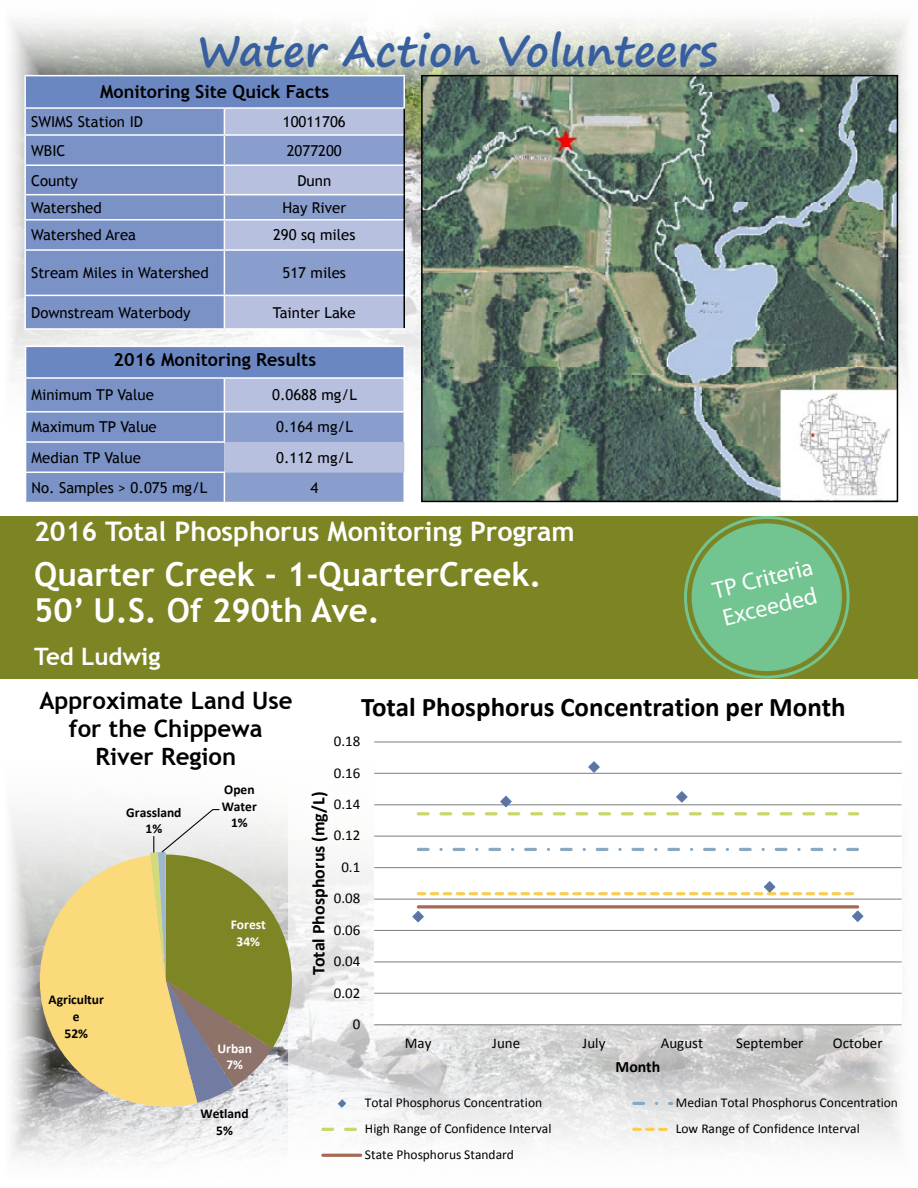
<style>
.page{position:relative;width:918px;height:1188px;background:#fff}
.page>*{position:absolute;margin:0;border:0;box-sizing:border-box;transform-origin:0 0}
.t1{font:700 42px "Segoe Print";color:#375f9f}
.t2{font:700 33px/36px "Trebuchet MS";color:#fff}
.t3{font:700 27px "Trebuchet MS";color:#fff}
.t4{font:700 27px "Calibri";color:#000}
.t5{font:700 24px/27.9px "Trebuchet MS";color:#000;text-align:center}
.t6{font:24px/28.8px "Myriad Pro";color:#fff}
.t7{font:700 24px "Trebuchet MS";color:#fff}
.t8{font:700 18px "Trebuchet MS";color:#000}
.t9{font:700 18px "Calibri";color:#000}
.t10{font:700 15.9px "Calibri";color:#000}
.t11{font:15px "Trebuchet MS";color:#000}
.t12{font:15px "Calibri";letter-spacing:.005em;color:#000}
.t13{font:13.5px "Calibri";color:#000}
.t14{font:700 13.5px/16.5px "Calibri";color:#000;text-align:center}
.t15{font:700 13.5px/16.5px "Calibri";color:#fff;text-align:center}
</style>
<div class="page">
<img style="left:11px;top:19px;width:896px;height:429px">
<img style="left:11px;top:811px;width:278px;height:349px">
<div style="left:0;top:516px;width:918px;height:163px;background:#7c8423"></div>
<div style="left:26px;top:346px;width:378px;height:32px;background:#6b87c1"></div>
<hr style="left:25px;top:346px;width:199px;height:1px;background:#fff">
<hr style="left:25px;top:347px;width:1px;height:30px;background:#fff">
<hr style="left:224px;top:346px;width:181px;height:1px;background:#fff">
<hr style="left:404px;top:347px;width:1px;height:30px;background:#fff">
<hr style="left:25px;top:377px;width:199px;height:2px;background:#fff">
<hr style="left:224px;top:377px;width:181px;height:2px;background:#fff">
<svg style="left:25px;top:378px;width:380px;height:125px"></svg>
<hr style="left:25px;top:502px;width:199px;height:1px;background:#fff">
<img style="left:424px;top:78px;width:471px;height:421px">
<div style="left:421px;top:75px;width:477px;height:427px;border:2px solid #000"></div>
<div style="left:25px;top:76px;width:379px;height:32px;background:#6b87c1"></div>
<div style="left:26px;top:109px;width:198px;height:219px;background:#7b92c7"></div>
<hr style="left:24px;top:75px;width:200px;height:1px;background:#fff">
<hr style="left:24px;top:76px;width:2px;height:31px;background:#fff">
<hr style="left:224px;top:75px;width:181px;height:1px;background:#fff">
<hr style="left:404px;top:76px;width:1px;height:31px;background:#fff">
<hr style="left:24px;top:107px;width:200px;height:2px;background:#fff">
<hr style="left:224px;top:107px;width:181px;height:2px;background:#fff">
<hr style="left:24px;top:109px;width:2px;height:25px;background:#fff">
<hr style="left:24px;top:136px;width:2px;height:28px;background:#fff">
<hr style="left:24px;top:166px;width:2px;height:28px;background:#fff">
<hr style="left:24px;top:195px;width:2px;height:24px;background:#fff">
<hr style="left:24px;top:251px;width:2px;height:44px;background:#fff">
<hr style="left:24px;top:296px;width:2px;height:32px;background:#fff">
<hr style="left:24px;top:134px;width:200px;height:2px;background:#fff">
<hr style="left:24px;top:164px;width:200px;height:2px;background:#fff">
<hr style="left:24px;top:194px;width:200px;height:1px;background:#fff">
<hr style="left:24px;top:295px;width:200px;height:1px;background:#fff">
<hr style="left:24px;top:328px;width:200px;height:2px;background:#fff">
<hr style="left:24px;top:221px;width:2px;height:28px;background:#fff">
<hr style="left:24px;top:219px;width:200px;height:2px;background:#fff">
<hr style="left:24px;top:249px;width:200px;height:2px;background:#fff">
<svg style="left:224px;top:108px;width:181px;height:220px"></svg>
<hr style="left:224px;top:219px;width:179px;height:2px;background:#fff">
<hr style="left:404px;top:220px;width:1px;height:30px;background:#000">
<hr style="left:224px;top:251px;width:1px;height:44px;background:#fff">
<hr style="left:224px;top:249px;width:179px;height:2px;background:#fff">
<hr style="left:404px;top:250px;width:1px;height:45px;background:#000">
<hr style="left:224px;top:296px;width:1px;height:32px;background:#fff">
<hr style="left:224px;top:295px;width:179px;height:1px;background:#fff">
<hr style="left:404px;top:295px;width:1px;height:33px;background:#000">
<hr style="left:224px;top:328px;width:181px;height:2px;background:#fff">
<div style="left:289px;top:679px;width:629px;height:499px;background:#fff;opacity:.63"></div>
<div style="left:374px;top:742px;width:528px;height:283px;background:#fff"></div>
<hr style="left:374px;top:993px;width:528px;height:1px;background:#868686">
<hr style="left:374px;top:961px;width:528px;height:1px;background:#868686">
<hr style="left:374px;top:930px;width:528px;height:1px;background:#868686">
<hr style="left:374px;top:899px;width:528px;height:1px;background:#868686">
<hr style="left:374px;top:867px;width:528px;height:1px;background:#868686">
<hr style="left:374px;top:836px;width:528px;height:1px;background:#868686">
<hr style="left:374px;top:804px;width:528px;height:1px;background:#868686">
<hr style="left:374px;top:773px;width:528px;height:1px;background:#868686">
<hr style="left:374px;top:741px;width:528px;height:2px;background:#868686">
<hr style="left:374px;top:1024px;width:528px;height:1px;background:#868686">
<svg style="left:418px;top:848px;width:440px;height:3px"></svg>
<hr style="left:418px;top:905px;width:440px;height:3px;background:#a66954">
<svg style="left:412px;top:911px;width:12px;height:12px"></svg>
<svg style="left:587px;top:761px;width:14px;height:13px"></svg>
<svg style="left:418px;top:791px;width:440px;height:24px"></svg>
<svg style="left:418px;top:881px;width:436px;height:14px"></svg>
<svg style="left:852px;top:910px;width:12px;height:12px"></svg>
<svg style="left:337px;top:1098px;width:10px;height:11px"></svg>
<svg style="left:634px;top:1102px;width:38px;height:3px"></svg>
<svg style="left:323px;top:1128px;width:38px;height:3px"></svg>
<svg style="left:634px;top:1128px;width:38px;height:3px"></svg>
<hr style="left:323px;top:1154px;width:38px;height:3px;background:#a66954">
<svg style="left:40px;top:809px;width:252px;height:298px"></svg>
<div style="left:684px;top:516px;width:166px;height:163px;border:3px solid #72c491;border-radius:50%"></div>
<div style="left:692px;top:524px;width:149px;height:146px;background:#72c491;border-radius:50%"></div>
<h1 class="t1" style="left:197px;top:13px;width:522px">Water Action Volunteers</h1>
<p class="t8" style="left:100px;top:81px;width:231px">Monitoring Site Quick Facts</p>
<p class="t11" style="left:31px;top:113px;width:113px">SWIMS Station ID</p>
<p class="t11" style="left:283px;top:113px;width:64px">10011706</p>
<p class="t11" style="left:31px;top:142px;width:36px">WBIC</p>
<p class="t11" style="left:287px;top:142px;width:57px">2077200</p>
<p class="t11" style="left:31px;top:171px;width:48px">County</p>
<p class="t11" style="left:297px;top:171px;width:35px">Dunn</p>
<p class="t11" style="left:31px;top:199px;width:72px">Watershed</p>
<p class="t11" style="left:282px;top:199px;width:65px">Hay River</p>
<p class="t11" style="left:31px;top:226px;width:107px">Watershed Area</p>
<p class="t11" style="left:273px;top:226px;width:84px">290 sq miles</p>
<p class="t11" style="left:31px;top:264px;width:179px">Stream Miles in Watershed</p>
<p class="t11" style="left:283px;top:264px;width:65px">517 miles</p>
<p class="t11" style="left:31px;top:304px;width:161px">Downstream Waterbody</p>
<p class="t11" style="left:273px;top:304px;width:84px">Tainter Lake</p>
<p class="t8" style="left:114px;top:348px;width:204px">2016 Monitoring Results</p>
<p class="t11" style="left:32px;top:386px;width:124px">Minimum TP Value</p>
<p class="t11" style="left:272px;top:386px;width:86px">0.0688 mg/L</p>
<p class="t11" style="left:32px;top:418px;width:127px">Maximum TP Value</p>
<p class="t11" style="left:276px;top:418px;width:78px">0.164 mg/L</p>
<p class="t11" style="left:32px;top:449px;width:111px">Median TP Value</p>
<p class="t11" style="left:276px;top:449px;width:78px">0.112 mg/L</p>
<p class="t11" style="left:32px;top:479px;width:177px">No. Samples &gt; 0.075 mg/L</p>
<p class="t11" style="left:310px;top:479px;width:9px">4</p>
<h3 class="t3" style="left:34px;top:515px;width:542px">2016 Total Phosphorus Monitoring Program</h3>
<h2 class="t2" style="left:34px;top:557px;width:509px">Quarter Creek - 1-QuarterCreek.<br>50’ U.S. Of 290th Ave.</h2>
<h3 class="t7" style="left:34px;top:642px;width:128px">Ted Ludwig</h3>
<h3 class="t6" style="left:710px;top:576px;width:104px;rotate:-14deg">TP Criteria<br>Exceeded</h3>
<h3 class="t5" style="left:39px;top:687px;width:254px">Approximate Land Use for the Chippewa<br>River Region</h3>
<p class="t14" style="left:126px;top:804px;width:57px">Grassland<br>1%</p>
<p class="t14" style="left:222px;top:781px;width:37px">Open<br>Water<br>1%</p>
<p class="t14" style="left:49px;top:992px;width:57px">Agricultur e<br>52%</p>
<p class="t15" style="left:231px;top:916px;width:37px">Forest<br>34%</p>
<p class="t15" style="left:217px;top:1040px;width:36px">Urban<br>7%</p>
<p class="t14" style="left:201px;top:1105px;width:50px">Wetland<br>5%</p>
<h3 class="t4" style="left:361px;top:690px;width:486px">Total Phosphorus Concentration per Month</h3>
<p class="t12" style="left:334px;top:732px;width:28px">0.18</p>
<p class="t12" style="left:334px;top:763px;width:28px">0.16</p>
<p class="t9" style="left:307px;top:975px;width:184px;rotate:-90deg">Total Phosphorus (mg/L)</p>
<p class="t12" style="left:334px;top:794px;width:28px">0.14</p>
<p class="t12" style="left:334px;top:826px;width:28px">0.12</p>
<p class="t12" style="left:341px;top:857px;width:20px">0.1</p>
<p class="t12" style="left:334px;top:889px;width:28px">0.08</p>
<p class="t12" style="left:334px;top:920px;width:28px">0.06</p>
<p class="t12" style="left:334px;top:952px;width:28px">0.04</p>
<p class="t12" style="left:334px;top:983px;width:28px">0.02</p>
<p class="t12" style="left:353px;top:1015px;width:9px">0</p>
<p class="t12" style="left:405px;top:1034px;width:28px">May</p>
<p class="t12" style="left:492px;top:1034px;width:29px">June</p>
<p class="t12" style="left:583px;top:1034px;width:24px">July</p>
<p class="t12" style="left:661px;top:1034px;width:44px">August</p>
<p class="t12" style="left:736px;top:1034px;width:69px">September</p>
<p class="t12" style="left:833px;top:1034px;width:51px">October</p>
<p class="t10" style="left:615px;top:1057px;width:46px">Month</p>
<p class="t13" style="left:365px;top:1094px;width:179px">Total Phosphorus Concentration</p>
<p class="t13" style="left:676px;top:1094px;width:224px">Median Total Phosphorus Concentration</p>
<p class="t13" style="left:365px;top:1120px;width:188px">High Range of Confidence Interval</p>
<p class="t13" style="left:676px;top:1120px;width:185px">Low Range of Confidence Interval</p>
<p class="t13" style="left:365px;top:1146px;width:151px">State Phosphorus Standard</p>
</div>
